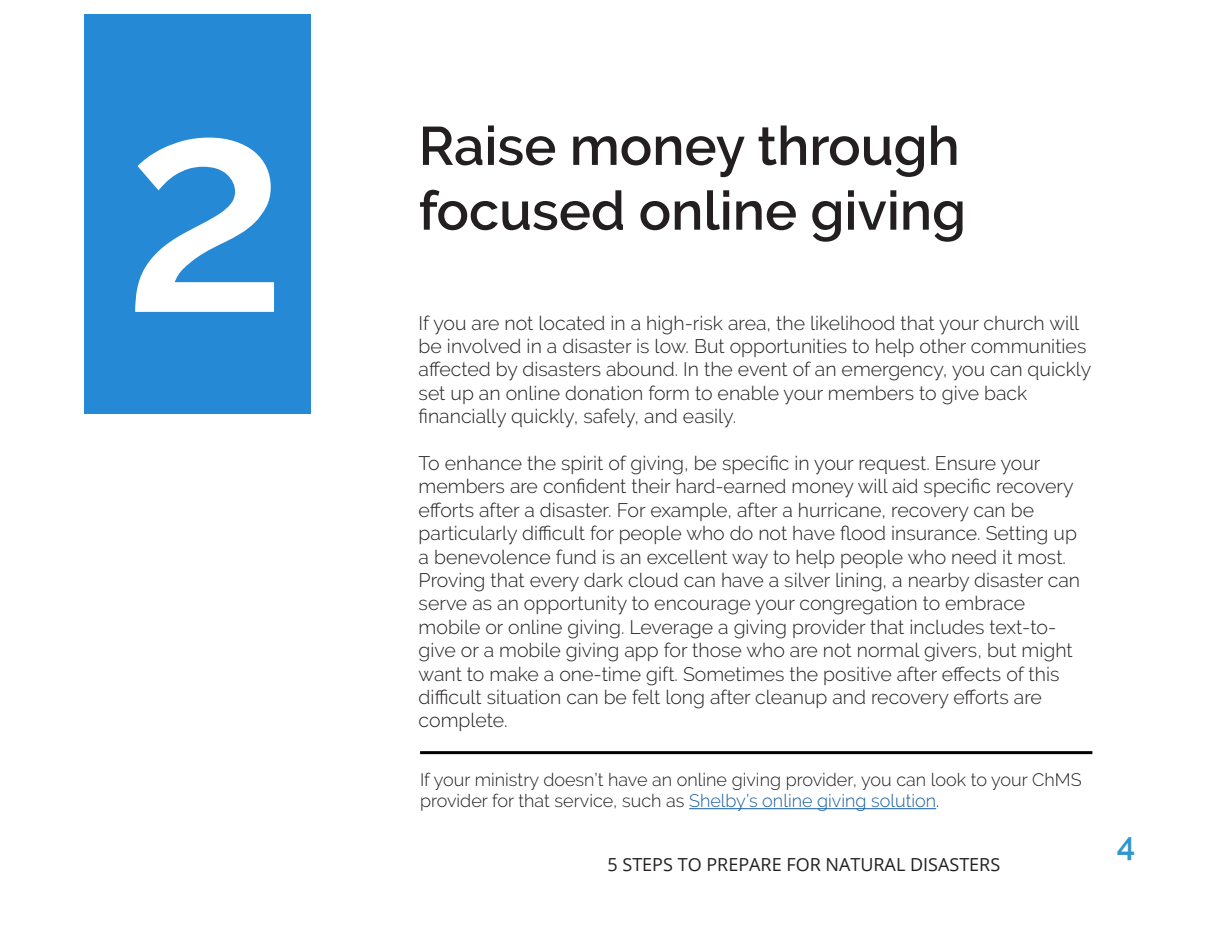
<style>
.page{position:relative;width:1215px;height:945px;background:#fff}
.page>*{position:absolute;margin:0;border:0;box-sizing:border-box;transform-origin:0 0}
.t1{font:600 300px "Raleway";color:#fff}
.t2{font:600 54px "Raleway";color:#231f20}
.t3{font:600 33px "Raleway";color:#3097cc}
.t4{font:300 19.5px/23.4px "Raleway";color:#231f20}
.t5{font:300 18px/21.6px "Raleway";color:#231f20}
.t6{font:18px "Open Sans";color:#231f20}
.s1{color:#175d9e}
</style>
<div class="page">
<div style="left:84px;top:14px;width:227px;height:400px;background:#2589d5"></div>
<hr style="left:420px;top:751px;width:672px;height:3px;background:#000">
<hr style="left:689px;top:808px;width:247px;height:1px;background:#175d9e">
<p class="t1" style="left:123px;top:34px;width:166px">2</p>
<p class="t2" style="left:419px;top:115px;width:543px">Raise money through</p>
<p class="t2" style="left:419px;top:180px;width:549px">focused online giving</p>
<p class="t4" style="left:419px;top:311px;width:662px">If you are not located in a high-risk area, the likelihood that your church will</p>
<p class="t4" style="left:419px;top:334px;width:669px">be involved in a disaster is low. But opportunities to help other communities</p>
<p class="t4" style="left:419px;top:358px;width:674px">affected by disasters abound. In the event of an emergency, you can quickly</p>
<p class="t4" style="left:419px;top:381px;width:610px">set up an online donation form to enable your members to give back</p>
<p class="t4" style="left:419px;top:405px;width:319px">financially quickly, safely, and easily.</p>
<p class="t4" style="left:419px;top:451px;width:623px">To enhance the spirit of giving, be specific in your request. Ensure your</p>
<p class="t4" style="left:419px;top:475px;width:657px">members are confident their hard-earned money will aid specific recovery</p>
<p class="t4" style="left:419px;top:498px;width:617px">efforts after a disaster. For example, after a hurricane, recovery can be</p>
<p class="t4" style="left:419px;top:522px;width:660px">particularly difficult for people who do not have flood insurance. Setting up a benevolence fund is an excellent way to help people who need it most.</p>
<p class="t4" style="left:419px;top:568px;width:663px">Proving that every dark cloud can have a silver lining, a nearby disaster can</p>
<p class="t4" style="left:419px;top:592px;width:656px">serve as an opportunity to encourage your congregation to embrace mobile or online giving. Leverage a giving provider that includes text-to&shy;give or a mobile giving app for those who are not normal givers, but might want to make a one-time gift. Sometimes the positive after effects of this difficult situation can be felt long after cleanup and recovery efforts are complete.</p>
<p class="t5" style="left:420px;top:769px;width:663px">If your ministry doesn’t have an online giving provider, you can look to your ChMS provider for that service, such as <span class="s1">Shelby’s online giving solution</span>.</p>
<p class="t6" style="left:608px;top:852px;width:394px">5 STEPS TO PREPARE FOR NATURAL DISASTERS</p>
<h3 class="t3" style="left:1117px;top:825px;width:20px">4</h3>
</div>
